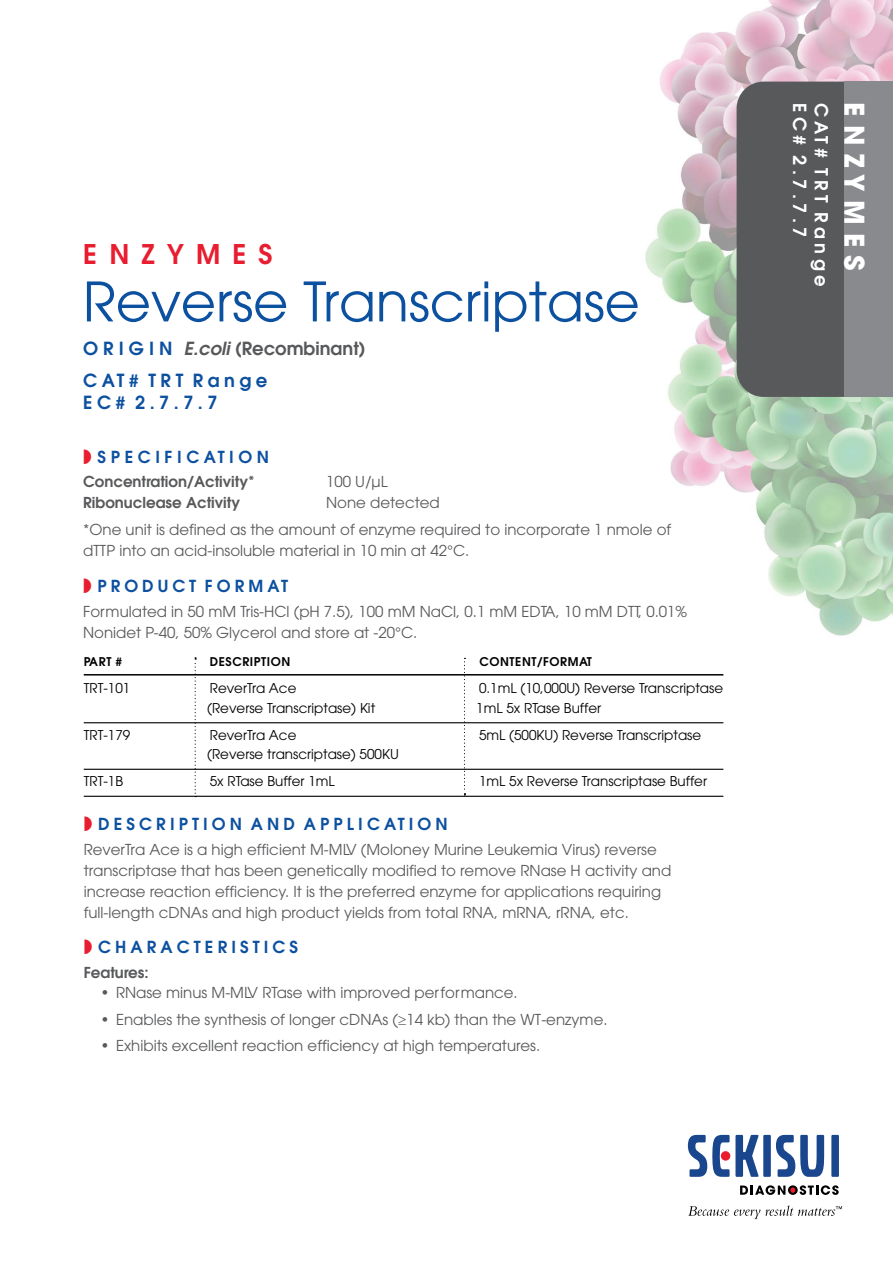
<style>
.page{position:relative;width:893px;height:1263px;background:#fff}
.page>*{position:absolute;margin:0;border:0;box-sizing:border-box;transform-origin:0 0}
.t1{font:54px "ITC Avant Garde Std";color:#0c50a0}
.t2{font:600 27px "ITC Avant Garde Std";letter-spacing:.45em;color:#e81d2f}
.t3{font:700 27px "ITC Avant Garde Std";color:#fff}
.t4{font:600 18px "ITC Avant Garde Std";color:#58595b}
.t5{font:600 18px/21.6px "ITC Avant Garde Std";letter-spacing:.25em;color:#fff}
.t6{font:600 18px/21.6px "ITC Avant Garde Std";letter-spacing:.25em;color:#0c50a0}
.t7{font:600 16.5px "ITC Avant Garde Std";letter-spacing:.25em;color:#0c50a0}
.t8{font:15px/21px "ITC Avant Garde Std";color:#58595b}
.t9{font:600 15px "ITC Avant Garde Std";color:#58595b}
.t10{font:13.5px "ITC Avant Garde Std";color:#000}
.t11{font:600 12px "ITC Avant Garde Std";letter-spacing:.05em;color:#000}
.s1{color:#0c50a0}
.s2{font-style:italic}
</style>
<div class="page">
<img style="left:645px;top:0;width:248px;height:636px">
<div style="left:737px;top:82px;width:107px;height:315px;background:#58595b"></div>
<div style="left:844px;top:82px;width:49px;height:315px;background:#888a8d"></div>
<hr style="left:84px;top:674px;width:639px;height:1px;background:#000">
<hr style="left:84px;top:722px;width:639px;height:1px;background:#000">
<hr style="left:84px;top:769px;width:639px;height:1px;background:#000">
<hr style="left:84px;top:796px;width:639px;height:1px;background:#000">
<svg style="left:464px;top:658px;width:1px;height:137px"></svg>
<svg style="left:195px;top:657px;width:1px;height:139px"></svg>
<svg style="left:688px;top:1205px;width:154px;height:14px"></svg>
<div style="left:763px;top:1135px;width:8px;height:42px;background:#1a468d"></div>
<div style="left:831px;top:1135px;width:8px;height:42px;background:#1a468d"></div>
<svg style="left:776px;top:1135px;width:48px;height:42px"></svg>
<svg style="left:688px;top:1135px;width:70px;height:42px"></svg>
<div style="left:721px;top:1151px;width:9px;height:10px;background:#eb1d2d;border-radius:50%"></div>
<svg style="left:740px;top:1185px;width:99px;height:10px"></svg>
<h2 class="t2" style="left:83px;top:237px;width:191px">ENZYMES</h2>
<h1 class="t1" style="left:83px;top:268px;width:558px">Reverse Transcriptase</h1>
<p class="t4" style="left:83px;top:337px;width:284px"><span class="s1">O R I G I N</span> <span class="s2">E.coli</span> (Recombinant)</p>
<p class="t6" style="left:83px;top:370px;width:186px">CAT# TRT Range<br>EC# 2.7.7.7</p>
<p class="t7" style="left:98px;top:446px;width:173px">S P E C I F I C AT I O N</p>
<p class="t9" style="left:83px;top:472px;width:173px">Concentration/Activity*</p>
<p class="t8" style="left:326px;top:471px;width:63px">100 U/µL</p>
<p class="t9" style="left:83px;top:493px;width:158px">Ribonuclease Activity</p>
<p class="t8" style="left:83px;top:489px;width:590px;line-height:27px;text-indent:243px">None detected<br>*One unit is defined as the amount of enzyme required to incorporate 1 nmole of</p>
<p class="t8" style="left:83px;top:540px;width:388px">dTTP into an acid-insoluble material in 10 min at 42°C.</p>
<p class="t7" style="left:98px;top:575px;width:192px">PRODUCT FORMAT</p>
<p class="t8" style="left:83px;top:600px;width:606px">Formulated in 50 mM Tris-HCl (pH 7.5), 100 mM NaCl, 0.1 mM EDTA, 10 mM DTT, 0.01%<br>Nonidet P-40, 50% Glycerol and store at -20°C.</p>
<p class="t11" style="left:84px;top:654px;width:40px">PART #</p>
<p class="t11" style="left:210px;top:654px;width:82px">DESCRIPTION</p>
<p class="t11" style="left:479px;top:654px;width:114px">CONTENT/FORMAT</p>
<p class="t10" style="left:84px;top:680px;width:48px">TRT-101</p>
<p class="t10" style="left:210px;top:680px;width:88px">ReverTra Ace</p>
<p class="t10" style="left:479px;top:680px;width:246px">0.1mL (10,000U) Reverse Transcriptase</p>
<p class="t10" style="left:207px;top:699px;width:170px">(Reverse Transcriptase) Kit</p>
<p class="t10" style="left:476px;top:699px;width:127px">1mL 5x RTase Buffer</p>
<p class="t10" style="left:84px;top:726px;width:48px">TRT-179</p>
<p class="t10" style="left:210px;top:726px;width:88px">ReverTra Ace</p>
<p class="t10" style="left:479px;top:726px;width:224px">5mL (500KU) Reverse Transcriptase</p>
<p class="t10" style="left:207px;top:746px;width:193px">(Reverse transcriptase) 500KU</p>
<p class="t10" style="left:84px;top:773px;width:41px">TRT-1B</p>
<p class="t10" style="left:210px;top:773px;width:127px">5x RTase Buffer 1mL</p>
<p class="t10" style="left:479px;top:773px;width:230px">1mL 5x Reverse Transcriptase Buffer</p>
<p class="t7" style="left:98px;top:813px;width:351px">DESCRIPTION AND APPLICATION</p>
<p class="t8" style="left:84px;top:839px;width:589px">ReverTra Ace is a high efficient M-MLV (Moloney Murine Leukemia Virus) reverse transcriptase that has been genetically modified to remove RNase H activity and increase reaction efficiency. It is the preferred enzyme for applications requiring full-length cDNAs and high product yields from total RNA, mRNA, rRNA, etc.</p>
<p class="t7" style="left:98px;top:936px;width:201px">CHARACTERISTICS</p>
<p class="t9" style="left:84px;top:963px;width:66px">Features:</p>
<p class="t8" style="left:100px;top:982px;width:419px">• RNase minus M-MLV RTase with improved performance.</p>
<p class="t8" style="left:100px;top:1008px;width:509px">• Enables the synthesis of longer cDNAs (≥14 kb) than the WT-enzyme.</p>
<p class="t8" style="left:100px;top:1035px;width:441px">• Exhibits excellent reaction efficiency at high temperatures.</p>
<p class="t5" style="left:832px;top:103px;width:185px;rotate:90deg">CAT# TRT Range<br>EC# 2.7.7.7</p>
<h2 class="t3" style="left:872px;top:102px;width:170px;rotate:90deg">E N Z Y M E S</h2>
</div>
